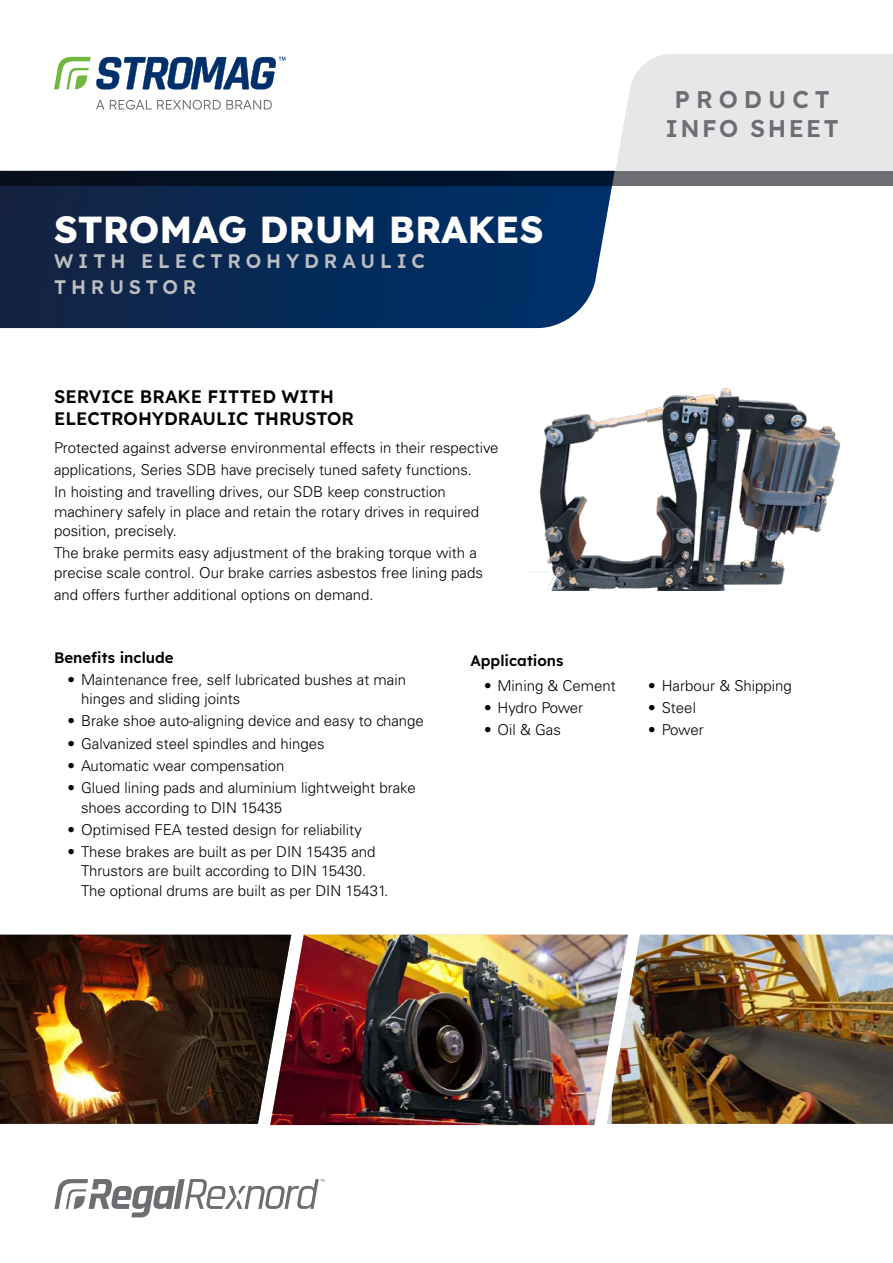
<style>
.page{position:relative;width:893px;height:1263px;background:#fff}
.page>*{position:absolute;margin:0;border:0;box-sizing:border-box;transform-origin:0 0}
.t1{font:700 37.5px "Lexend";color:#fff}
.t2{font:600 24px/28.8px "Lexend";letter-spacing:.1em;color:#6d6e71;text-align:center}
.t3{font:600 19.5px/25.3px "Lexend";letter-spacing:.25em;color:#bcbec0}
.Body_Section_Header_-_Lexend_Semibold_12{font:600 18px/21.6px "Lexend";color:#000}
.Body_Text_-_Univers_45_10pt{font:300 15px/19.5px "Univers LT Std";color:#000}
.Body_Section_Header_-_Lexend_Semibold_12-2{font:600 15px "Lexend";color:#000}
</style>
<div class="page">
<img style="left:0;top:935px;width:270px;height:189px">
<img style="left:270px;top:935px;width:337px;height:190px">
<img style="left:612px;top:935px;width:281px;height:189px">
<svg style="left:0;top:185px;width:615px;height:143px;background:#0e2f5b"></svg>
<svg style="left:0;top:171px;width:893px;height:14px;background:#242e3d"></svg>
<div style="left:616px;top:54px;width:277px;height:117px;background:#e6e7e8"></div>
<svg style="left:54px;top:1179px;width:270px;height:38px"></svg>
<svg style="left:96px;top:100px;width:8px;height:9px"></svg>
<svg style="left:110px;top:100px;width:162px;height:10px"></svg>
<svg style="left:54px;top:57px;width:231px;height:32px"></svg>
<img style="left:530px;top:388px;width:311px;height:203px">
<h1 class="t1" style="left:54px;top:199px;width:491px">STROMAG DRUM BRAKES</h1>
<h3 class="t3" style="left:54px;top:247px;width:372px">WITH ELECTROHYDRAULIC<br>THRUSTOR</h3>
<h2 class="t2" style="left:666px;top:83px;width:175px">PRODUCT<br>INFO SHEET</h2>
<p class="Body_Section_Header_-_Lexend_Semibold_12" style="left:54px;top:385px;width:301px">SERVICE BRAKE FITTED WITH<br>ELECTROHYDRAULIC THRUSTOR</p>
<p class="Body_Text_-_Univers_45_10pt" style="left:54px;top:438px;width:446px">Protected against adverse environmental effects in their respective</p>
<p class="Body_Text_-_Univers_45_10pt" style="left:54px;top:460px;width:419px">applications, Series SDB have precisely tuned safety functions.</p>
<p class="Body_Text_-_Univers_45_10pt" style="left:54px;top:482px;width:427px">In hoisting and travelling drives, our SDB keep construction machinery safely in place and retain the rotary drives in required position, precisely.</p>
<p class="Body_Text_-_Univers_45_10pt" style="left:54px;top:543px;width:430px">The brake permits easy adjustment of the braking torque with a precise scale control. Our brake carries asbestos free lining pads</p>
<p class="Body_Text_-_Univers_45_10pt" style="left:54px;top:585px;width:321px">and offers further additional options on demand.</p>
<p class="Body_Section_Header_-_Lexend_Semibold_12-2" style="left:54px;top:646px;width:121px">Benefits include</p>
<p class="Body_Text_-_Univers_45_10pt" style="left:81px;top:670px;width:327px;text-indent:-14px">• Maintenance free, self lubricated bushes at main hinges and sliding joints</p>
<p class="Body_Text_-_Univers_45_10pt" style="left:68px;top:711px;width:358px">• Brake shoe auto-aligning device and easy to change</p>
<p class="Body_Text_-_Univers_45_10pt" style="left:68px;top:733px;width:259px">• Galvanized steel spindles and hinges</p>
<p class="Body_Text_-_Univers_45_10pt" style="left:68px;top:756px;width:219px">• Automatic wear compensation</p>
<p class="Body_Text_-_Univers_45_10pt" style="left:81px;top:778px;width:336px;text-indent:-14px">• Glued lining pads and aluminium lightweight brake shoes according to DIN 15435</p>
<p class="Body_Text_-_Univers_45_10pt" style="left:68px;top:820px;width:296px">• Optimised FEA tested design for reliability</p>
<p class="Body_Text_-_Univers_45_10pt" style="left:81px;top:842px;width:309px;text-indent:-14px">• These brakes are built as per DIN 15435 and<br>Thrustors are built according to DIN 15430.<br>The optional drums are built as per DIN 15431.</p>
<p class="Body_Section_Header_-_Lexend_Semibold_12-2" style="left:470px;top:649px;width:94px">Applications</p>
<p class="Body_Text_-_Univers_45_10pt" style="left:484px;top:676px;width:133px">• Mining &amp; Cement</p>
<p class="Body_Text_-_Univers_45_10pt" style="left:484px;top:698px;width:101px">• Hydro Power</p>
<p class="Body_Text_-_Univers_45_10pt" style="left:484px;top:720px;width:78px">• Oil &amp; Gas</p>
<p class="Body_Text_-_Univers_45_10pt" style="left:648px;top:676px;width:145px">• Harbour &amp; Shipping</p>
<p class="Body_Text_-_Univers_45_10pt" style="left:648px;top:698px;width:49px">• Steel</p>
<p class="Body_Text_-_Univers_45_10pt" style="left:648px;top:720px;width:57px">• Power</p>
</div>
